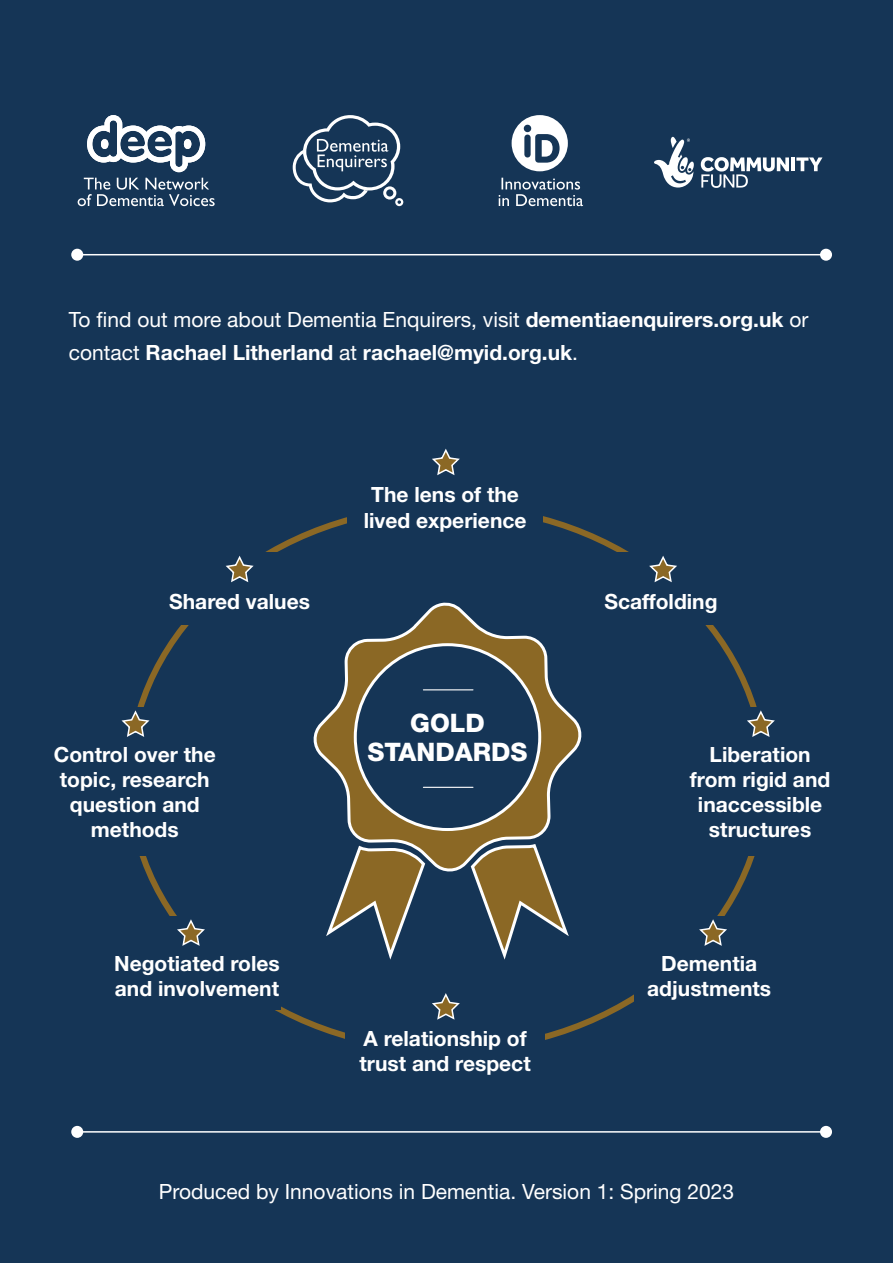
<style>
.page{position:relative;width:893px;height:1263px;background:#153556}
.page>*{position:absolute;margin:0;border:0;box-sizing:border-box;transform-origin:0 0}
.t1{font:800 25.5px/28.5px "Helvetica Neue";color:#fff;text-align:center}
.t2{font:700 21px/25.2px "Helvetica Neue";color:#fff;text-align:center}
.t3{font:21px "Helvetica Neue";color:#fff}
.s1{font-weight:400}
</style>
<div class="page">
<hr style="left:77px;top:1131px;width:749px;height:1px;background:#fff">
<div style="left:71px;top:1126px;width:12px;height:12px;background:#fff;border-radius:50%"></div>
<div style="left:820px;top:1126px;width:12px;height:12px;background:#fff;border-radius:50%"></div>
<hr style="left:77px;top:254px;width:749px;height:1px;background:#fff">
<div style="left:71px;top:249px;width:12px;height:12px;background:#fff;border-radius:50%"></div>
<div style="left:820px;top:249px;width:12px;height:12px;background:#fff;border-radius:50%"></div>
<svg style="left:78px;top:178px;width:137px;height:28px"></svg>
<svg style="left:87px;top:115px;width:118px;height:57px"></svg>
<svg style="left:293px;top:115px;width:110px;height:91px"></svg>
<svg style="left:512px;top:115px;width:56px;height:56px"></svg>
<svg style="left:499px;top:178px;width:84px;height:28px"></svg>
<hr style="left:791px;top:157px;width:4px;height:14px;background:#fff">
<svg style="left:796px;top:157px;width:26px;height:14px"></svg>
<svg style="left:701px;top:157px;width:88px;height:31px"></svg>
<svg style="left:654px;top:137px;width:40px;height:51px"></svg>
<svg style="left:313px;top:602px;width:269px;height:270px"></svg>
<svg style="left:468px;top:842px;width:104px;height:118px"></svg>
<svg style="left:323px;top:844px;width:105px;height:116px"></svg>
<hr style="left:423px;top:689px;width:50px;height:1px;background:#fff">
<hr style="left:423px;top:787px;width:50px;height:1px;background:#fff">
<div style="left:129px;top:552px;width:217px;height:73px;background:#153556"></div>
<div style="left:568px;top:552px;width:199px;height:73px;background:#153556"></div>
<svg style="left:432px;top:448px;width:28px;height:28px"></svg>
<svg style="left:225px;top:555px;width:29px;height:28px"></svg>
<svg style="left:121px;top:710px;width:29px;height:27px"></svg>
<svg style="left:177px;top:919px;width:28px;height:27px"></svg>
<svg style="left:432px;top:993px;width:28px;height:27px"></svg>
<svg style="left:699px;top:919px;width:28px;height:27px"></svg>
<svg style="left:649px;top:555px;width:28px;height:28px"></svg>
<svg style="left:747px;top:710px;width:28px;height:27px"></svg>
<p class="t2" style="left:69px;top:303px;width:741px;line-height:33px;text-align:left"><span class="s1">To find out more about Dementia Enquirers, visit</span> dementiaenquirers.org.uk <span class="s1">or contact</span> Rachael Litherland <span class="s1">at</span> rachael@myid.org.uk<span class="s1">.</span></p>
<p class="t2" style="left:169px;top:589px;width:142px">Shared values</p>
<p class="t2" style="left:54px;top:741px;width:163px">Control over the topic, research question and methods</p>
<p class="t2" style="left:114px;top:950px;width:167px;text-align:left">Negotiated roles and involvement</p>
<p class="t2" style="left:364px;top:482px;width:164px">The lens of the lived experience</p>
<p class="t1" style="left:367px;top:709px;width:162px">GOLD<br>STANDARDS</p>
<p class="t2" style="left:360px;top:1025px;width:173px;text-align:left">A relationship of trust and respect</p>
<p class="t2" style="left:604px;top:589px;width:115px">Scaffolding</p>
<p class="t2" style="left:690px;top:741px;width:142px">Liberation from rigid and inaccessible structures</p>
<p class="t2" style="left:647px;top:950px;width:126px">Dementia adjustments</p>
<p class="t3" style="left:159px;top:1179px;width:577px">Produced by Innovations in Dementia. Version 1: Spring 2023</p>
</div>
